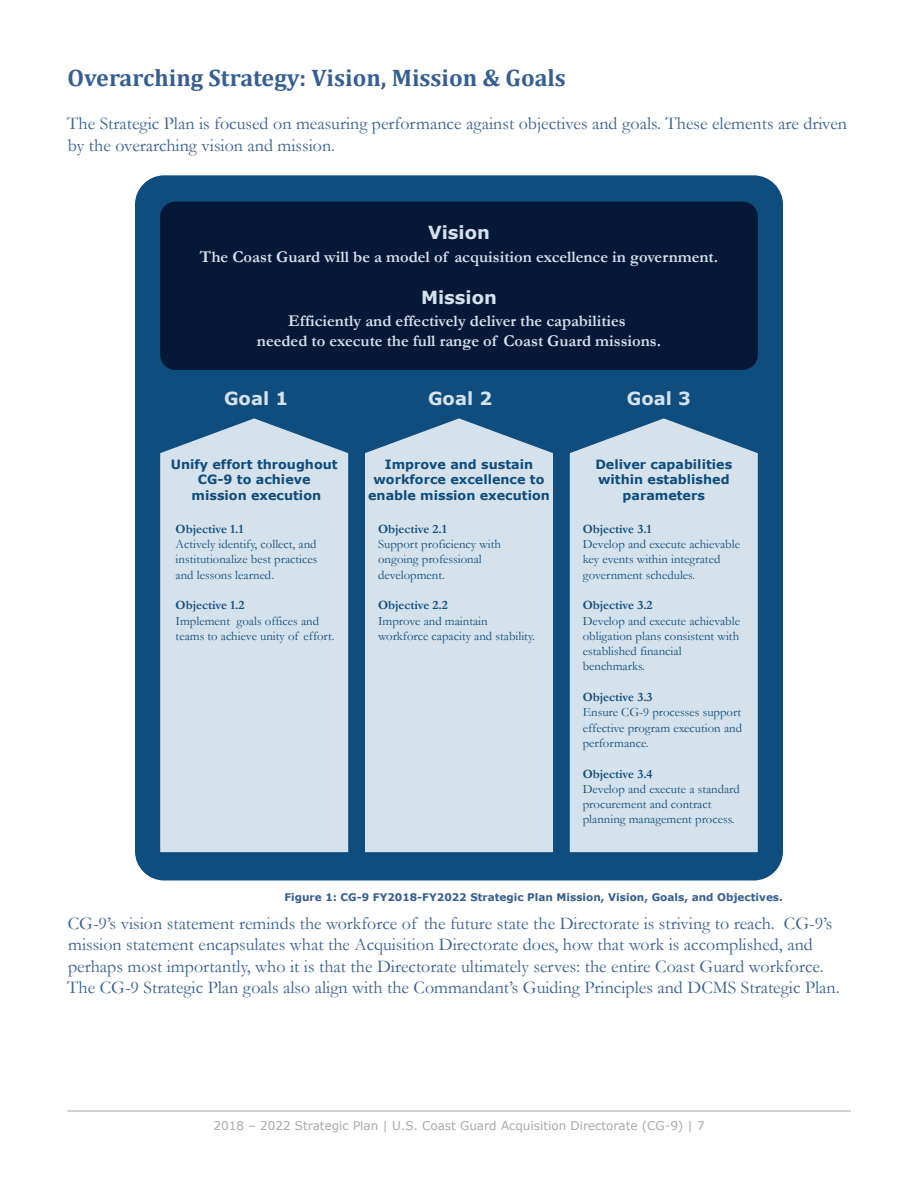
<style>
.page{position:relative;width:918px;height:1188px;background:#fff}
.page>*{position:absolute;margin:0;border:0;box-sizing:border-box;transform-origin:0 0}
.t1{font:700 24px "Cambria";color:#365f91}
.t2{font:18px/21.6px "Garamond";color:#365f91}
.t3{font:700 18px "Verdana";color:#d5e2ec}
.t4{font:700 16.5px/19.8px "Garamond";color:#d5e2ec;text-align:center}
.t5{font:12.75px/15.3px "Garamond";color:#0f4d7f}
.t6{font:700 12.75px/15.3px "Verdana";color:#0f4d7f;text-align:center}
.t7{font:12px "Verdana";color:#a8a9ad}
.t8{font:700 10.5px "Verdana";color:#365f91}
.s1{font-weight:700}
</style>
<div class="page">
<hr style="left:68px;top:1111px;width:783px;height:1px;background:#a8a9ad">
<div style="left:135px;top:175px;width:648px;height:705px;background:#0f4d7f;border-radius:29px"></div>
<div style="left:160px;top:202px;width:598px;height:168px;background:#051838;border-radius:15px"></div>
<div style="left:160px;top:418px;width:188px;height:434px;background:#d5e2ec"></div>
<div style="left:365px;top:418px;width:188px;height:434px;background:#d5e2ec"></div>
<div style="left:570px;top:418px;width:188px;height:434px;background:#d5e2ec"></div>
<p class="t1" style="left:68px;top:61px;width:500px">Overarching Strategy: Vision, Mission &amp; Goals</p>
<p class="t2" style="left:67px;top:113px;width:781px">The Strategic Plan is focused on measuring performance against objectives and goals. These elements are driven by the overarching vision and mission.</p>
<p class="t3" style="left:428px;top:220px;width:63px">Vision</p>
<p class="t4" style="left:200px;top:247px;width:520px">The Coast Guard will be a model of acquisition excellence in government.</p>
<p class="t3" style="left:421px;top:285px;width:77px">Mission</p>
<p class="t4" style="left:257px;top:311px;width:406px">Efficiently and effectively deliver the capabilities<br>needed to execute the full range of Coast Guard missions.</p>
<p class="t3" style="left:224px;top:385px;width:66px">Goal 1</p>
<p class="t3" style="left:428px;top:385px;width:66px">Goal 2</p>
<p class="t3" style="left:627px;top:385px;width:66px">Goal 3</p>
<p class="t6" style="left:171px;top:456px;width:169px">Unify effort throughout<br>CG-9 to achieve mission execution</p>
<p class="t6" style="left:368px;top:456px;width:183px">Improve and sustain workforce excellence to enable mission execution</p>
<p class="t6" style="left:595px;top:456px;width:138px">Deliver capabilities within established parameters</p>
<p class="t5" style="left:176px;top:521px;width:143px"><span class="s1">Objective 1.1<br></span>Actively identify, collect, and institutionalize best practices and lessons learned.</p>
<p class="t5" style="left:176px;top:597px;width:160px"><span class="s1">Objective 1.2<br></span>Implement goals offices and teams to achieve unity of effort.</p>
<p class="t5" style="left:378px;top:521px;width:125px"><span class="s1">Objective 2.1<br></span>Support proficiency with ongoing professional development.</p>
<p class="t5" style="left:378px;top:597px;width:159px"><span class="s1">Objective 2.2<br></span>Improve and maintain workforce capacity and stability.</p>
<p class="t5" style="left:583px;top:521px;width:159px"><span class="s1">Objective 3.1<br></span>Develop and execute achievable key events within integrated government schedules.</p>
<p class="t5" style="left:583px;top:597px;width:159px"><span class="s1">Objective 3.2<br></span>Develop and execute achievable obligation plans consistent with established financial benchmarks.</p>
<p class="t5" style="left:583px;top:689px;width:161px"><span class="s1">Objective 3.3<br></span>Ensure CG-9 processes support effective program execution and performance.</p>
<p class="t5" style="left:583px;top:766px;width:159px"><span class="s1">Objective 3.4<br></span>Develop and execute a standard procurement and contract planning management process.</p>
<p class="t8" style="left:284px;top:889px;width:500px">Figure 1: CG-9 FY2018-FY2022 Strategic Plan Mission, Vision, Goals, and Objectives.</p>
<p class="t2" style="left:68px;top:912px;width:766px">CG-9’s vision statement reminds the workforce of the future state the Directorate is striving to reach. CG-9’s mission statement encapsulates what the Acquisition Directorate does, how that work is accomplished, and perhaps most importantly, who it is that the Directorate ultimately serves: the entire Coast Guard workforce.</p>
<p class="t2" style="left:67px;top:977px;width:774px">The CG-9 Strategic Plan goals also align with the Commandant’s Guiding Principles and DCMS Strategic Plan.</p>
<p class="t7" style="left:214px;top:1118px;width:493px">2018 – 2022 Strategic Plan | U.S. Coast Guard Acquisition Directorate (CG-9) | 7</p>
</div>
